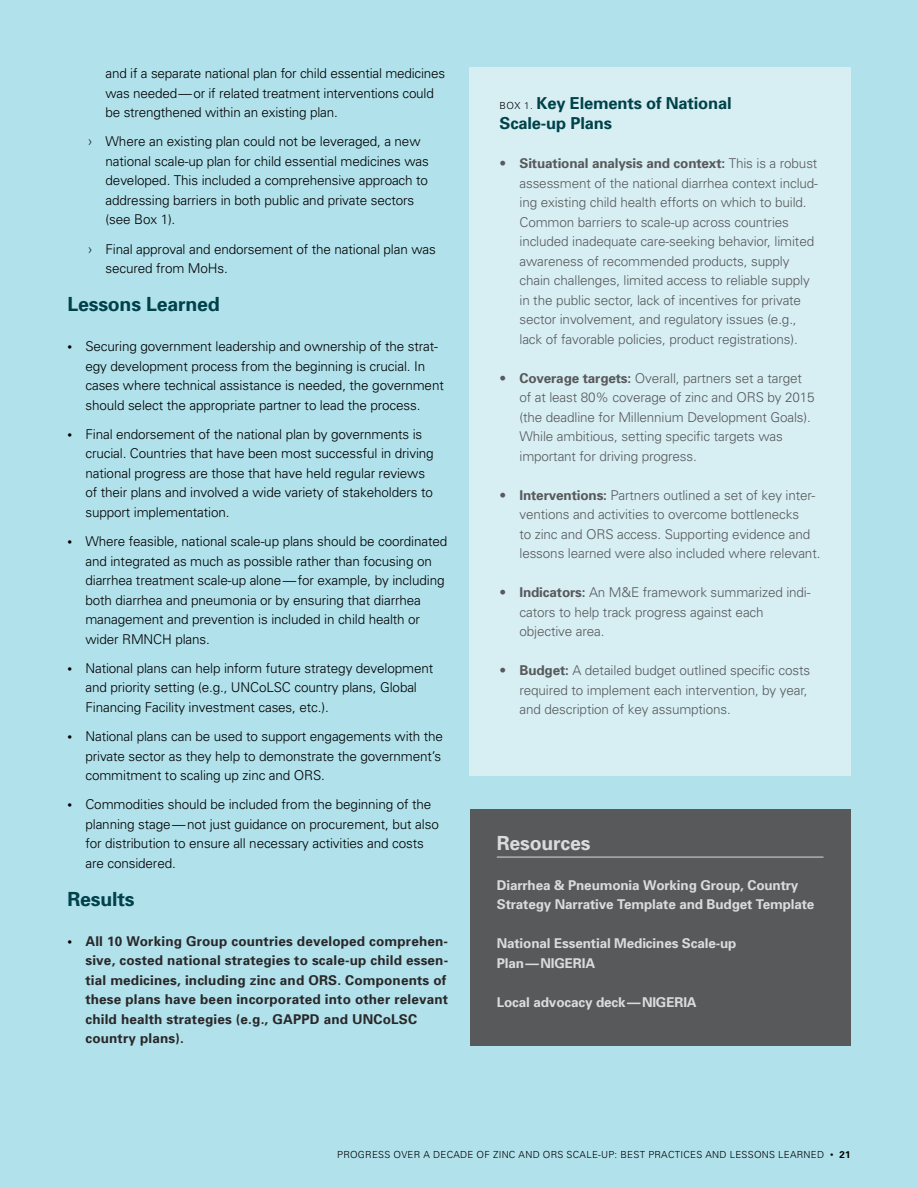
<style>
.page{position:relative;width:918px;height:1188px;background:#b1e1eb}
.page>*{position:absolute;margin:0;border:0;box-sizing:border-box;transform-origin:0 0}
.t1{font:700 19.5px "Univers";letter-spacing:-.01em;color:#00424a}
.t2{font:700 19.5px "Univers";letter-spacing:-.01em;color:#dadbdc}
.t3{font:700 16.5px/19.5px "Univers";letter-spacing:-.01em;color:#00424a}
.t4{font:300 13.5px/19.5px "Univers";letter-spacing:-.01em;color:#000}
.t5{font:300 13.5px/19.5px "Univers";letter-spacing:-.01em;color:#58595b}
.t6{font:700 13.5px/19.5px "Univers";letter-spacing:.015em;color:#292829}
.t7{font:700 13.5px/19.5px "Univers";letter-spacing:-.01em;color:#dadbdc}
.t8{font:300 9.75px "Univers";letter-spacing:.025em;color:#000}
.s1{font-family:"Fira Sans";font-weight:200}
.s2{font-weight:700}
.s3{color:#000}
.s4{font-weight:300;font-size:9.75px;color:#000}
.s5{font-weight:400}
</style>
<div class="page">
<div style="left:470px;top:68px;width:381px;height:708px;background:#d7eff3"></div>
<div style="left:470px;top:809px;width:380px;height:236px;background:#58595b"></div>
<hr style="left:497px;top:857px;width:327px;height:1px;background:#dadbdc">
<p class="t4" style="left:106px;top:64px;width:341px">and if a separate national plan for child essential medicines was needed—or if related treatment interventions could be strengthened within an existing plan.</p>
<p class="t4" style="left:106px;top:132px;width:325px;text-indent:-18px"><span class="s1">›</span> Where an existing plan could not be leveraged, a new national scale-up plan for child essential medicines was developed. This included a comprehensive approach to addressing barriers in both public and private sectors (see Box 1).</p>
<p class="t4" style="left:106px;top:239px;width:332px;text-indent:-18px"><span class="s1">›</span> Final approval and endorsement of the national plan was secured from MoHs.</p>
<h1 class="t1" style="left:68px;top:293px;width:154px">Lessons Learned</h1>
<p class="t4" style="left:85px;top:337px;width:360px;text-indent:-18px"><span class="s2">•</span> Securing government leadership and ownership of the strat&shy;egy development process from the beginning is crucial. In cases where technical assistance is needed, the government should select the appropriate partner to lead the process.</p>
<p class="t4" style="left:85px;top:424px;width:350px;text-indent:-18px"><span class="s2">•</span> Final endorsement of the national plan by governments is crucial. Countries that have been most successful in driving national progress are those that have held regular reviews of their plans and involved a wide variety of stakeholders to support implementation.</p>
<p class="t4" style="left:85px;top:532px;width:363px;text-indent:-18px"><span class="s2">•</span> Where feasible, national scale-up plans should be coordinated and integrated as much as possible rather than focusing on diarrhea treatment scale-up alone—for example, by including both diarrhea and pneumonia or by ensuring that diarrhea management and prevention is included in child health or wider RMNCH plans.</p>
<p class="t4" style="left:85px;top:658px;width:349px;text-indent:-18px"><span class="s2">•</span> National plans can help inform future strategy development and priority setting (e.g., UNCoLSC country plans, Global<br>Financing Facility investment cases, etc.).</p>
<p class="t4" style="left:85px;top:727px;width:359px;text-indent:-18px"><span class="s2">•</span> National plans can be used to support engagements with the private sector as they help to demonstrate the government’s commitment to scaling up zinc and ORS.</p>
<p class="t4" style="left:85px;top:795px;width:355px;text-indent:-18px"><span class="s2">•</span> Commodities should be included from the beginning of the planning stage—not just guidance on procurement, but also for distribution to ensure all necessary activities and costs are considered.</p>
<h1 class="t1" style="left:68px;top:888px;width:69px">Results</h1>
<p class="t6" style="left:85px;top:931px;width:364px;text-indent:-18px"><span class="s3">•</span> All 10 Working Group countries developed comprehen&shy;sive, costed national strategies to scale-up child essen&shy;tial medicines, including zinc and ORS. Components of these plans have been incorporated into other relevant child health strategies (e.g., GAPPD and UNCoLSC country plans).</p>
<p class="t3" style="left:500px;top:94px;width:234px"><span class="s4">BOX 1.</span> Key Elements of National<br>Scale-up Plans</p>
<p class="t5" style="left:519px;top:154px;width:300px;text-indent:-20px">• <span class="s2">Situational analysis and context:</span> This is a robust assessment of the national diarrhea context includ&shy;ing existing child health efforts on which to build.<br>Common barriers to scale-up across countries included inadequate care-seeking behavior, limited awareness of recommended products, supply chain challenges, limited access to reliable supply in the public sector, lack of incentives for private sector involvement, and regulatory issues (e.g., lack of favorable policies, product registrations).</p>
<p class="t5" style="left:519px;top:368px;width:297px;text-indent:-20px">• <span class="s2">Coverage targets:</span> Overall, partners set a target of at least 80% coverage of zinc and ORS by 2015 (the deadline for Millennium Development Goals).<br>While ambitious, setting specific targets was important for driving progress.</p>
<p class="t5" style="left:519px;top:485px;width:302px;text-indent:-20px">• <span class="s2">Interventions:</span> Partners outlined a set of key inter&shy;ventions and activities to overcome bottlenecks<br>to zinc and ORS access. Supporting evidence and lessons learned were also included where relevant.</p>
<p class="t5" style="left:519px;top:583px;width:293px;text-indent:-20px">• <span class="s2">Indicators:</span> An M&amp;E framework summarized indi&shy;cators to help track progress against each objective area.</p>
<p class="t5" style="left:519px;top:661px;width:292px;text-indent:-20px">• <span class="s2">Budget:</span> A detailed budget outlined specific costs required to implement each intervention, by year, and description of key assumptions.</p>
<h1 class="t2" style="left:497px;top:831px;width:95px">Resources</h1>
<p class="t7" style="left:497px;top:875px;width:319px">Diarrhea &amp; Pneumonia Working Group, Country<br>Strategy Narrative Template and Budget Template</p>
<p class="t7" style="left:497px;top:934px;width:241px">National Essential Medicines Scale-up<br>Plan—NIGERIA</p>
<p class="t7" style="left:497px;top:992px;width:201px">Local advocacy deck—NIGERIA</p>
<p class="t8" style="left:337px;top:1148px;width:515px">PROGRESS OVER A DECADE OF ZINC AND ORS SCALE-UP: BEST PRACTICES AND LESSONS LEARNED <span class="s5">•</span> <span class="s2">21</span></p>
</div>
